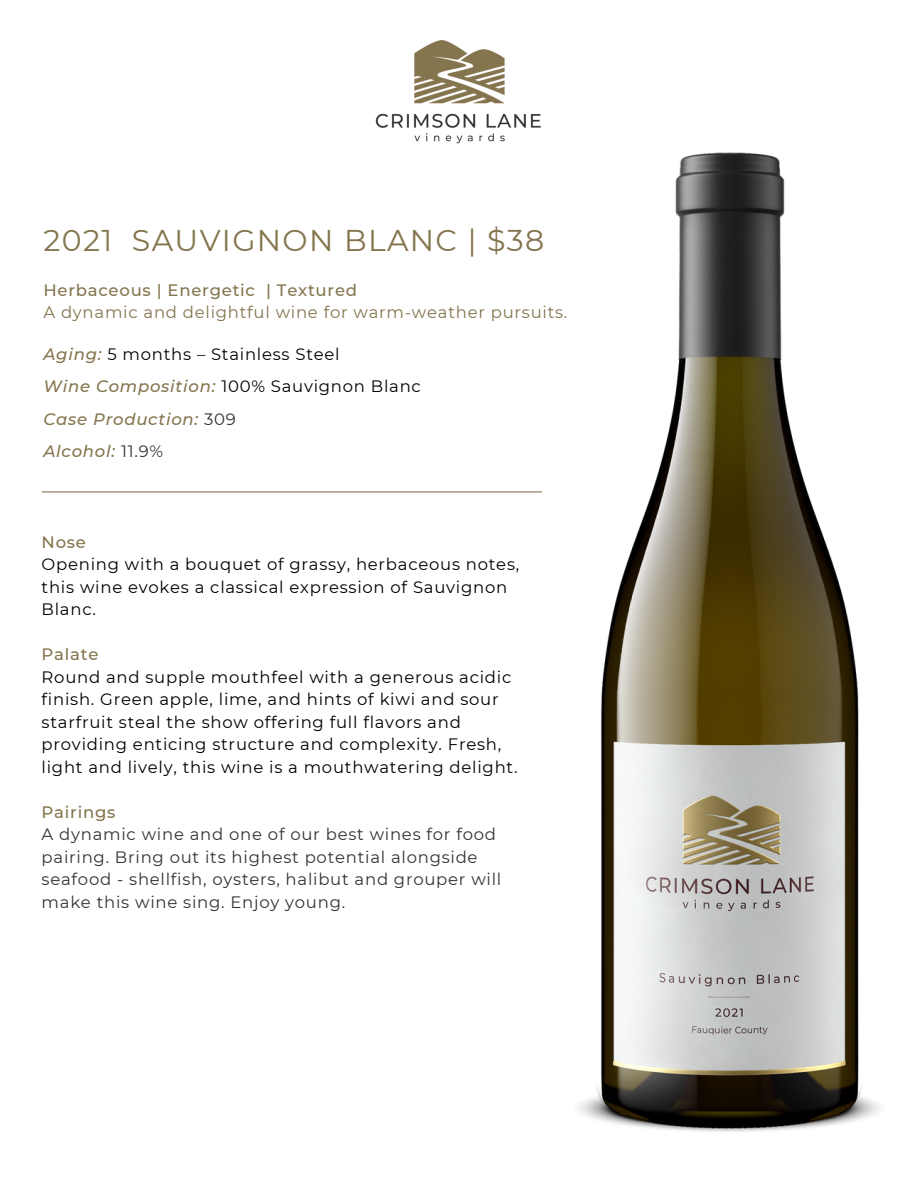
<style>
.page{position:relative;width:918px;height:1188px;background:#fff}
.page>*{position:absolute;margin:0;border:0;box-sizing:border-box;transform-origin:0 0}
.t1{font:30px "Montserrat";letter-spacing:.045em;color:#84754e}
.t2{font:16.5px/22.5px "Montserrat";letter-spacing:.045em;color:#000}
.t3{font:16.5px/22.5px "Montserrat";letter-spacing:.045em;color:#333}
.t4{font:italic 500 16.5px/32.7px "Montserrat";letter-spacing:.045em;color:#84754e}
.t5{font:16.5px "Montserrat";letter-spacing:.045em;color:#84754e}
.t6{font:500 16.5px "Montserrat";letter-spacing:.045em;color:#84754e}
.s1{font-weight:400;font-style:normal;color:#000}
.s2{font-weight:400;font-style:normal;color:#333}
</style>
<div class="page">
<img style="left:375px;top:41px;width:166px;height:102px">
<img style="left:578px;top:152px;width:302px;height:980px">
<hr style="left:42px;top:491px;width:500px;height:1px;background:#84754e">
<h1 class="t1" style="left:43px;top:222px;width:502px">2021 SAUVIGNON BLANC | $38</h1>
<p class="t6" style="left:43px;top:280px;width:315px">Herbaceous | Energetic | Textured</p>
<p class="t5" style="left:43px;top:302px;width:526px">A dynamic and delightful wine for warm-weather pursuits.</p>
<p class="t4" style="left:43px;top:337px;width:379px">Aging: <span class="s1">5 months – Stainless Steel<br></span>Wine Composition: <span class="s1">100% Sauvignon Blanc<br></span>Case Production: <span class="s2">309<br></span>Alcohol: <span class="s2">11.9%</span></p>
<p class="t6" style="left:42px;top:532px;width:46px">Nose</p>
<p class="t2" style="left:42px;top:553px;width:479px">Opening with a bouquet of grassy, herbaceous notes, this wine evokes a classical expression of Sauvignon<br>Blanc.</p>
<p class="t6" style="left:42px;top:645px;width:58px">Palate</p>
<p class="t2" style="left:42px;top:666px;width:477px">Round and supple mouthfeel with a generous acidic finish. Green apple, lime, and hints of kiwi and sour starfruit steal the show offering full flavors and providing enticing structure and complexity. Fresh, light and lively, this wine is a mouthwatering delight.</p>
<p class="t6" style="left:42px;top:802px;width:75px">Pairings</p>
<p class="t3" style="left:42px;top:823px;width:461px">A dynamic wine and one of our best wines for food pairing. Bring out its highest potential alongside seafood - shellfish, oysters, halibut and grouper will make this wine sing. Enjoy young.</p>
</div>
